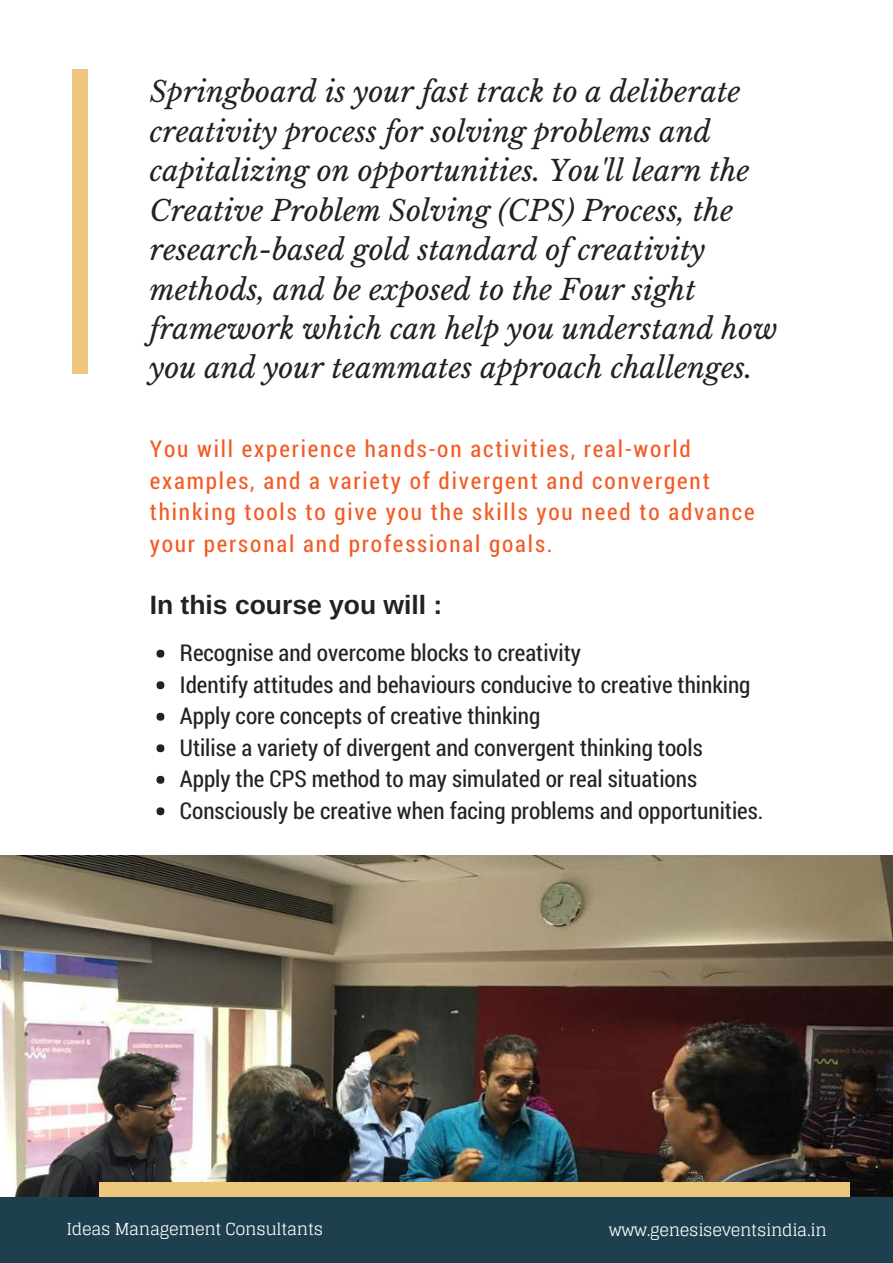
<style>
.page{position:relative;width:893px;height:1263px;background:#fff}
.page>*{position:absolute;margin:0;border:0;box-sizing:border-box;transform-origin:0 0}
.t1{font:italic 28.65px/39.5px "Libre Baskerville";color:#222}
.t2{font:700 26.55px "Arimo";color:#222}
.t3{font:23.25px/31.5px "Roboto Condensed";color:#222}
.t4{font:23.25px/31.5px "Roboto Condensed";letter-spacing:.08em;color:#f35b25}
.t5{font:16.5px "Glegoo";letter-spacing:-.02em;color:#fdfcfc}
</style>
<div class="page">
<img style="left:0;top:856px;width:893px;height:341px">
<div style="left:99px;top:1182px;width:751px;height:15px;background:#eec77d"></div>
<div style="left:72px;top:69px;width:16px;height:305px;background:#eec77d"></div>
<div style="left:157px;top:650px;width:7px;height:8px;background:#222;border-radius:50%"></div>
<div style="left:157px;top:681px;width:7px;height:8px;background:#222;border-radius:50%"></div>
<div style="left:157px;top:713px;width:7px;height:8px;background:#222;border-radius:50%"></div>
<div style="left:157px;top:744px;width:7px;height:8px;background:#222;border-radius:50%"></div>
<div style="left:157px;top:776px;width:7px;height:8px;background:#222;border-radius:50%"></div>
<div style="left:157px;top:807px;width:7px;height:8px;background:#222;border-radius:50%"></div>
<div style="left:0;top:1197px;width:893px;height:66px;background:#1e404e"></div>
<p class="t1" style="left:150px;top:73px;width:629px">Springboard is your fast track to a deliberate creativity process for solving problems and capitalizing on opportunities. You'll learn the Creative Problem Solving (CPS) Process, the research-based gold standard of creativity methods, and be exposed to the Four sight framework which can help you understand how you and your teammates approach challenges.</p>
<p class="t4" style="left:150px;top:432px;width:606px">You will experience hands-on activities, real-world examples, and a variety of divergent and convergent thinking tools to give you the skills you need to advance your personal and professional goals.</p>
<p class="t2" style="left:150px;top:590px;width:294px">In this course you will :</p>
<p class="t3" style="left:180px;top:636px;width:585px">Recognise and overcome blocks to creativity<br>Identify attitudes and behaviours conducive to creative thinking Apply core concepts of creative thinking<br>Utilise a variety of divergent and convergent thinking tools<br>Apply the CPS method to may simulated or real situations Consciously be creative when facing problems and opportunities.</p>
<p class="t5" style="left:66px;top:1219px;width:258px">Ideas Management Consultants</p>
<p class="t5" style="left:609px;top:1220px;width:220px">www.genesiseventsindia.in</p>
</div>
